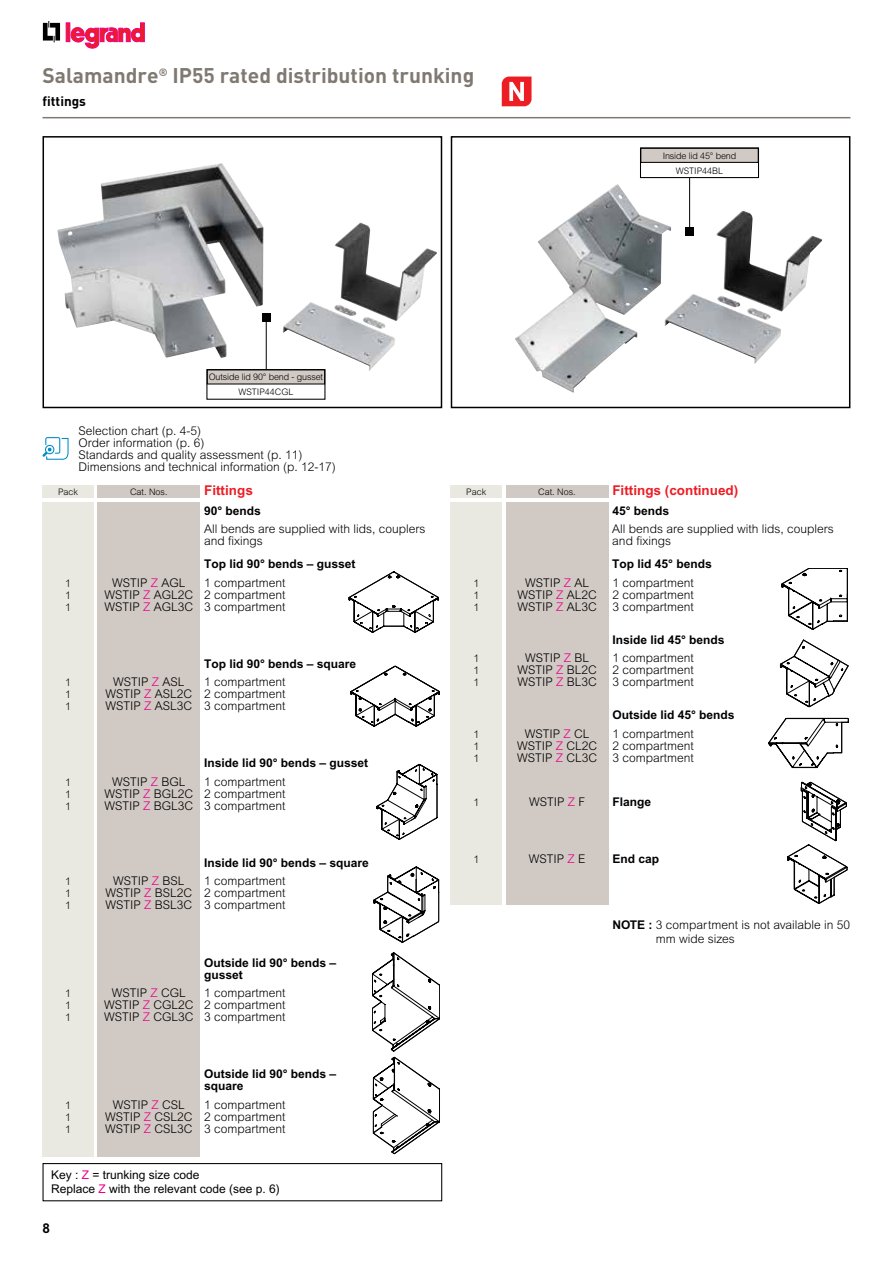
<style>
.page{position:relative;width:893px;height:1263px;background:#fff}
.page>*{position:absolute;margin:0;border:0;box-sizing:border-box;transform-origin:0 0}
.t1{font:700 21px "DIN";color:#807972}
.t2{font:700 13.5px "Arial";color:#ed1d24}
.t3{font:700 13.5px "DIN";color:#000}
.t4{font:700 13.5px "Arial";color:#000}
.t5{font:300 12px/12px "Arial";color:#000}
.t6{font:700 12px/12px "Arial";color:#000}
.t7{font:12px/14.2px "Arial";color:#000}
.t8{font:300 10.5px "Arial";color:#000}
.t9{font:300 9px/15px "Arial";color:#000;text-align:center}
.s1{color:#ec008c}
.s2{font-weight:700}
</style>
<div class="page">
<div style="left:66px;top:23px;width:4px;height:19px;border:1px solid #ec008c"></div>
<svg style="left:70px;top:22px;width:75px;height:27px"></svg>
<svg style="left:43px;top:21px;width:17px;height:21px"></svg>
<div style="left:506px;top:502px;width:102px;height:402px;background:#d0c9c4"></div>
<div style="left:451px;top:502px;width:51px;height:402px;background:#e9e9e1"></div>
<div style="left:451px;top:485px;width:51px;height:12px;background:#e9e9e1"></div>
<div style="left:506px;top:485px;width:102px;height:12px;background:#d0c9c4"></div>
<div style="left:98px;top:502px;width:102px;height:655px;background:#d0c9c4"></div>
<div style="left:43px;top:502px;width:51px;height:655px;background:#e9e9e1"></div>
<div style="left:98px;top:485px;width:102px;height:12px;background:#d0c9c4"></div>
<div style="left:43px;top:485px;width:51px;height:12px;background:#e9e9e1"></div>
<svg style="left:768px;top:718px;width:80px;height:50px"></svg>
<svg style="left:349px;top:572px;width:90px;height:61px"></svg>
<svg style="left:351px;top:666px;width:89px;height:61px"></svg>
<svg style="left:377px;top:764px;width:60px;height:75px"></svg>
<svg style="left:374px;top:867px;width:66px;height:76px"></svg>
<svg style="left:372px;top:953px;width:68px;height:98px"></svg>
<svg style="left:373px;top:1057px;width:67px;height:97px"></svg>
<svg style="left:782px;top:568px;width:65px;height:61px"></svg>
<svg style="left:780px;top:640px;width:68px;height:67px"></svg>
<div style="left:43px;top:1163px;width:399px;height:38px;border:1px solid #000"></div>
<svg style="left:787px;top:782px;width:60px;height:122px"></svg>
<svg style="left:43px;top:437px;width:26px;height:23px"></svg>
<svg style="left:502px;top:77px;width:29px;height:29px"></svg>
<div style="left:43px;top:136px;width:399px;height:272px;border:2px solid #000"></div>
<div style="left:207px;top:370px;width:118px;height:14px;background:#d0c9c4"></div>
<img style="left:57px;top:163px;width:380px;height:208px">
<div style="left:451px;top:136px;width:399px;height:272px;border:2px solid #000"></div>
<hr style="left:689px;top:177px;width:1px;height:54px;background:#000">
<div style="left:641px;top:148px;width:117px;height:14px;background:#d0c9c4"></div>
<div style="left:640px;top:148px;width:118px;height:15px;border:1px solid #000"></div>
<div style="left:640px;top:147px;width:119px;height:31px;border:1px solid #000"></div>
<img style="left:515px;top:184px;width:307px;height:209px">
<hr style="left:43px;top:117px;width:807px;height:1px;background:#807972">
<h1 class="t1" style="left:43px;top:62px;width:433px">Salamandre<sup>®</sup> IP55 rated distribution trunking</h1>
<p class="t3" style="left:43px;top:92px;width:45px">fittings</p>
<p class="t9" style="left:209px;top:370px;width:116px">Outside lid 90° bend - gusset<br>WSTIP44CGL</p>
<p class="t5" style="left:78px;top:425px;width:259px">Selection chart (p. 4-5)<br>Order information (p. 6)<br>Standards and quality assessment (p. 11)<br>Dimensions and technical information (p. 12-17)</p>
<p class="t9" style="left:663px;top:148px;width:75px">Inside lid 45° bend<br>WSTIP44BL</p>
<p class="t9" style="left:58px;top:485px;width:22px">Pack</p>
<p class="t9" style="left:130px;top:485px;width:39px">Cat. Nos.</p>
<p class="t2" style="left:204px;top:483px;width:50px">Fittings</p>
<p class="t6" style="left:204px;top:505px;width:58px">90° bends</p>
<p class="t5" style="left:204px;top:523px;width:223px">All bends are supplied with lids, couplers and fixings</p>
<p class="t6" style="left:204px;top:558px;width:153px">Top lid 90° bends – gusset</p>
<p class="t8" style="left:65px;top:577px;width:7px">1</p>
<p class="t5" style="left:112px;top:576px;width:75px">WSTIP <span class="s1">Z</span> AGL</p>
<p class="t5" style="left:204px;top:576px;width:83px">1 compartment</p>
<p class="t8" style="left:65px;top:589px;width:7px">1</p>
<p class="t5" style="left:104px;top:588px;width:182px">WSTIP <span class="s1">Z</span> AGL2C 2 compartment</p>
<p class="t8" style="left:65px;top:601px;width:7px">1</p>
<p class="t5" style="left:104px;top:600px;width:182px">WSTIP <span class="s1">Z</span> AGL3C 3 compartment</p>
<p class="t6" style="left:204px;top:657px;width:154px">Top lid 90° bends – square</p>
<p class="t8" style="left:65px;top:676px;width:7px">1</p>
<p class="t5" style="left:113px;top:676px;width:73px">WSTIP <span class="s1">Z</span> ASL</p>
<p class="t5" style="left:204px;top:676px;width:83px">1 compartment</p>
<p class="t8" style="left:65px;top:688px;width:7px">1</p>
<p class="t5" style="left:105px;top:688px;width:181px">WSTIP <span class="s1">Z</span> ASL2C 2 compartment</p>
<p class="t8" style="left:65px;top:700px;width:7px">1</p>
<p class="t5" style="left:105px;top:700px;width:181px">WSTIP <span class="s1">Z</span> ASL3C 3 compartment</p>
<p class="t6" style="left:204px;top:757px;width:166px">Inside lid 90° bends – gusset</p>
<p class="t8" style="left:65px;top:776px;width:7px">1</p>
<p class="t5" style="left:112px;top:775px;width:75px">WSTIP <span class="s1">Z</span> BGL</p>
<p class="t5" style="left:204px;top:775px;width:83px">1 compartment</p>
<p class="t8" style="left:65px;top:788px;width:7px">1</p>
<p class="t5" style="left:104px;top:787px;width:182px">WSTIP <span class="s1">Z</span> BGL2C 2 compartment</p>
<p class="t8" style="left:65px;top:800px;width:7px">1</p>
<p class="t5" style="left:104px;top:799px;width:182px">WSTIP <span class="s1">Z</span> BGL3C 3 compartment</p>
<p class="t6" style="left:204px;top:857px;width:166px">Inside lid 90° bends – square</p>
<p class="t8" style="left:65px;top:876px;width:7px">1</p>
<p class="t5" style="left:113px;top:875px;width:73px">WSTIP <span class="s1">Z</span> BSL</p>
<p class="t5" style="left:204px;top:875px;width:83px">1 compartment</p>
<p class="t8" style="left:65px;top:888px;width:7px">1</p>
<p class="t5" style="left:105px;top:887px;width:181px">WSTIP <span class="s1">Z</span> BSL2C 2 compartment</p>
<p class="t8" style="left:65px;top:900px;width:7px">1</p>
<p class="t5" style="left:105px;top:899px;width:181px">WSTIP <span class="s1">Z</span> BSL3C 3 compartment</p>
<p class="t6" style="left:204px;top:956px;width:134px">Outside lid 90° bends – gusset</p>
<p class="t8" style="left:65px;top:987px;width:7px">1</p>
<p class="t5" style="left:112px;top:987px;width:76px">WSTIP <span class="s1">Z</span> CGL</p>
<p class="t5" style="left:204px;top:987px;width:83px">1 compartment</p>
<p class="t8" style="left:65px;top:999px;width:7px">1</p>
<p class="t5" style="left:104px;top:999px;width:183px">WSTIP <span class="s1">Z</span> CGL2C 2 compartment</p>
<p class="t8" style="left:65px;top:1011px;width:7px">1</p>
<p class="t5" style="left:104px;top:1011px;width:183px">WSTIP <span class="s1">Z</span> CGL3C 3 compartment</p>
<p class="t6" style="left:204px;top:1068px;width:134px">Outside lid 90° bends – square</p>
<p class="t8" style="left:65px;top:1099px;width:7px">1</p>
<p class="t5" style="left:113px;top:1098px;width:74px">WSTIP <span class="s1">Z</span> CSL</p>
<p class="t5" style="left:204px;top:1098px;width:83px">1 compartment</p>
<p class="t8" style="left:65px;top:1111px;width:7px">1</p>
<p class="t5" style="left:105px;top:1110px;width:182px">WSTIP <span class="s1">Z</span> CSL2C 2 compartment</p>
<p class="t8" style="left:65px;top:1123px;width:7px">1</p>
<p class="t5" style="left:105px;top:1122px;width:182px">WSTIP <span class="s1">Z</span> CSL3C 3 compartment</p>
<p class="t7" style="left:51px;top:1167px;width:230px">Key : <span class="s1">Z</span> = trunking size code<br>Replace <span class="s1">Z</span> with the relevant code (see p. 6)</p>
<p class="t4" style="left:43px;top:1220px;width:9px">8</p>
<p class="t9" style="left:466px;top:485px;width:22px">Pack</p>
<p class="t9" style="left:538px;top:485px;width:39px">Cat. Nos.</p>
<p class="t2" style="left:612px;top:483px;width:127px">Fittings (continued)</p>
<p class="t6" style="left:612px;top:505px;width:58px">45° bends</p>
<p class="t5" style="left:612px;top:523px;width:223px">All bends are supplied with lids, couplers and fixings</p>
<p class="t6" style="left:612px;top:558px;width:101px">Top lid 45° bends</p>
<p class="t8" style="left:473px;top:577px;width:7px">1</p>
<p class="t5" style="left:525px;top:576px;width:66px">WSTIP <span class="s1">Z</span> AL</p>
<p class="t5" style="left:612px;top:576px;width:83px">1 compartment</p>
<p class="t8" style="left:473px;top:589px;width:7px">1</p>
<p class="t5" style="left:517px;top:588px;width:81px">WSTIP <span class="s1">Z</span> AL2C</p>
<p class="t5" style="left:612px;top:588px;width:83px">2 compartment</p>
<p class="t8" style="left:473px;top:601px;width:7px">1</p>
<p class="t5" style="left:517px;top:600px;width:81px">WSTIP <span class="s1">Z</span> AL3C</p>
<p class="t5" style="left:612px;top:600px;width:83px">3 compartment</p>
<p class="t6" style="left:612px;top:633px;width:114px">Inside lid 45° bends</p>
<p class="t8" style="left:473px;top:652px;width:7px">1</p>
<p class="t5" style="left:525px;top:652px;width:66px">WSTIP <span class="s1">Z</span> BL</p>
<p class="t5" style="left:612px;top:652px;width:83px">1 compartment</p>
<p class="t8" style="left:473px;top:664px;width:7px">1</p>
<p class="t5" style="left:517px;top:664px;width:81px">WSTIP <span class="s1">Z</span> BL2C</p>
<p class="t5" style="left:612px;top:664px;width:83px">2 compartment</p>
<p class="t8" style="left:473px;top:676px;width:7px">1</p>
<p class="t5" style="left:517px;top:676px;width:81px">WSTIP <span class="s1">Z</span> BL3C</p>
<p class="t5" style="left:612px;top:676px;width:83px">3 compartment</p>
<p class="t6" style="left:612px;top:709px;width:124px">Outside lid 45° bends</p>
<p class="t8" style="left:473px;top:728px;width:7px">1</p>
<p class="t5" style="left:525px;top:727px;width:66px">WSTIP <span class="s1">Z</span> CL</p>
<p class="t5" style="left:612px;top:727px;width:83px">1 compartment</p>
<p class="t8" style="left:473px;top:740px;width:7px">1</p>
<p class="t5" style="left:517px;top:739px;width:82px">WSTIP <span class="s1">Z</span> CL2C</p>
<p class="t5" style="left:612px;top:739px;width:83px">2 compartment</p>
<p class="t8" style="left:473px;top:752px;width:7px">1</p>
<p class="t5" style="left:517px;top:751px;width:82px">WSTIP <span class="s1">Z</span> CL3C</p>
<p class="t5" style="left:612px;top:751px;width:83px">3 compartment</p>
<p class="t8" style="left:473px;top:796px;width:7px">1</p>
<p class="t5" style="left:529px;top:795px;width:58px">WSTIP <span class="s1">Z</span> F</p>
<p class="t6" style="left:612px;top:795px;width:40px">Flange</p>
<p class="t8" style="left:473px;top:853px;width:7px">1</p>
<p class="t5" style="left:529px;top:853px;width:58px">WSTIP <span class="s1">Z</span> E</p>
<p class="t6" style="left:612px;top:852px;width:48px">End cap</p>
<p class="t5" style="left:656px;top:917px;width:196px;line-height:14.4px;text-indent:-44px"><span class="s2">NOTE :</span> 3 compartment is not available in 50 mm wide sizes</p>
</div>
